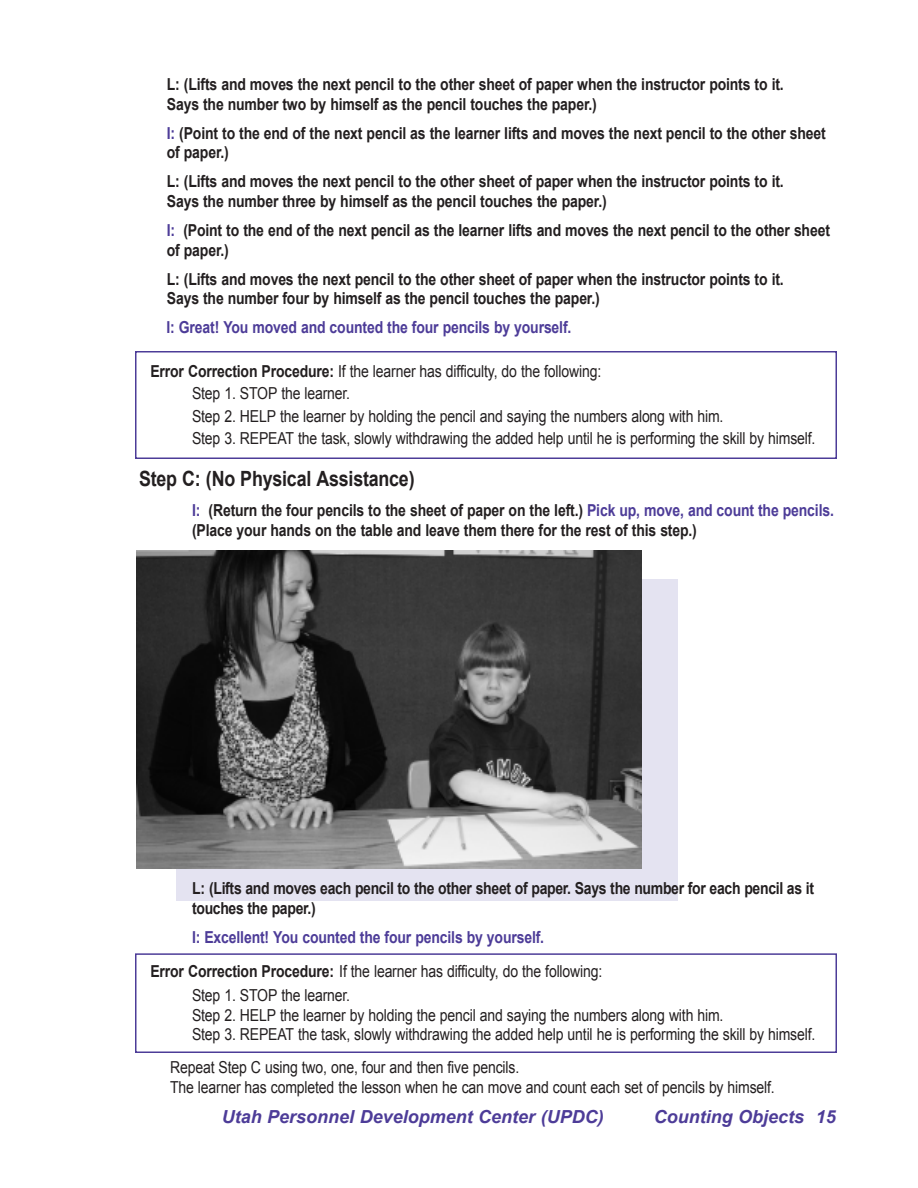
<style>
.page{position:relative;width:918px;height:1188px;background:#fff}
.page>*{position:absolute;margin:0;border:0;box-sizing:border-box;transform-origin:0 0}
.t1{font:700 21px "Arial";letter-spacing:-.01em;color:#231f20;scale:.85 1}
.t2{font:italic 700 18px "Arial";color:#4d3c98}
.t3{font:700 16.5px/19.8px "Arial";letter-spacing:-.01em;color:#231f20;scale:.85 1}
.t4{font:16.5px/22.5px "Arial";letter-spacing:-.01em;color:#231f20;scale:.85 1}
.t5{font:700 16.5px/34.5px "Arial";letter-spacing:-.01em;color:#4d3c98;scale:.85 1}
.s1{color:#4d3c98}
.s2{font-weight:700}
.s3{color:#231f20}
.s4{font-weight:400;color:#231f20}
</style>
<div class="page">
<div style="left:176px;top:579px;width:502px;height:321px;background:#e4e3f1"></div>
<img style="left:136px;top:551px;width:506px;height:317px">
<div style="left:135px;top:351px;width:702px;height:108px;border:2px solid #4d3c98"></div>
<div style="left:135px;top:953px;width:702px;height:100px;border:2px solid #4d3c98"></div>
<p class="t3" style="left:167px;top:74px;width:727px">L: (Lifts and moves the next pencil to the other sheet of paper when the instructor points to it.<br>Says the number two by himself as the pencil touches the paper.)</p>
<p class="t3" style="left:167px;top:123px;width:777px"><span class="s1">I:</span> (Point to the end of the next pencil as the learner lifts and moves the next pencil to the other sheet of paper.)</p>
<p class="t3" style="left:167px;top:172px;width:727px">L: (Lifts and moves the next pencil to the other sheet of paper when the instructor points to it.<br>Says the number three by himself as the pencil touches the paper.)</p>
<p class="t3" style="left:167px;top:221px;width:782px"><span class="s1">I:</span> (Point to the end of the next pencil as the learner lifts and moves the next pencil to the other sheet of paper.)</p>
<p class="t3" style="left:167px;top:269px;width:727px">L: (Lifts and moves the next pencil to the other sheet of paper when the instructor points to it.<br>Says the number four by himself as the pencil touches the paper.)</p>
<p class="t5" style="left:166px;top:310px;width:478px">I: Great! You moved and counted the four pencils by yourself.</p>
<p class="t4" style="left:192px;top:360px;width:735px;text-indent:-42px"><span class="s2">Error Correction Procedure:</span> If the learner has difficulty, do the following:<br>Step 1. STOP the learner.<br>Step 2. HELP the learner by holding the pencil and saying the numbers along with him.<br>Step 3. REPEAT the task, slowly withdrawing the added help until he is performing the skill by himself.</p>
<p class="t1" style="left:139px;top:467px;width:326px">Step C: (No Physical Assistance)</p>
<p class="t3" style="left:192px;top:500px;width:757px;line-height:20.2px"><span class="s1">I:</span> (Return the four pencils to the sheet of paper on the left.) <span class="s1">Pick up, move, and count the pencils. </span>(Place your hands on the table and leave them there for the rest of this step.)</p>
<p class="t3" style="left:192px;top:879px;width:733px">L: (Lifts and moves each pencil to the other sheet of paper. Says the number for each pencil as it touches the paper.)</p>
<p class="t5" style="left:150px;top:920px;width:533px;text-indent:42px">I: Excellent! You counted the four pencils by yourself.<br><span class="s3">Error Correction Procedure:</span> <span class="s4">If the learner has difficulty, do the following:</span></p>
<p class="t4" style="left:192px;top:986px;width:735px;line-height:19.5px">Step 1. STOP the learner.<br>Step 2. HELP the learner by holding the pencil and saying the numbers along with him.<br>Step 3. REPEAT the task, slowly withdrawing the added help until he is performing the skill by himself.</p>
<p class="t4" style="left:170px;top:1058px;width:713px;line-height:19.5px">Repeat Step C using two, one, four and then five pencils.<br>The learner has completed the lesson when he can move and count each set of pencils by himself.</p>
<p class="t2" style="left:222px;top:1107px;width:384px">Utah Personnel Development Center (UPDC)</p>
<p class="t2" style="left:654px;top:1107px;width:184px">Counting Objects 15</p>
</div>
